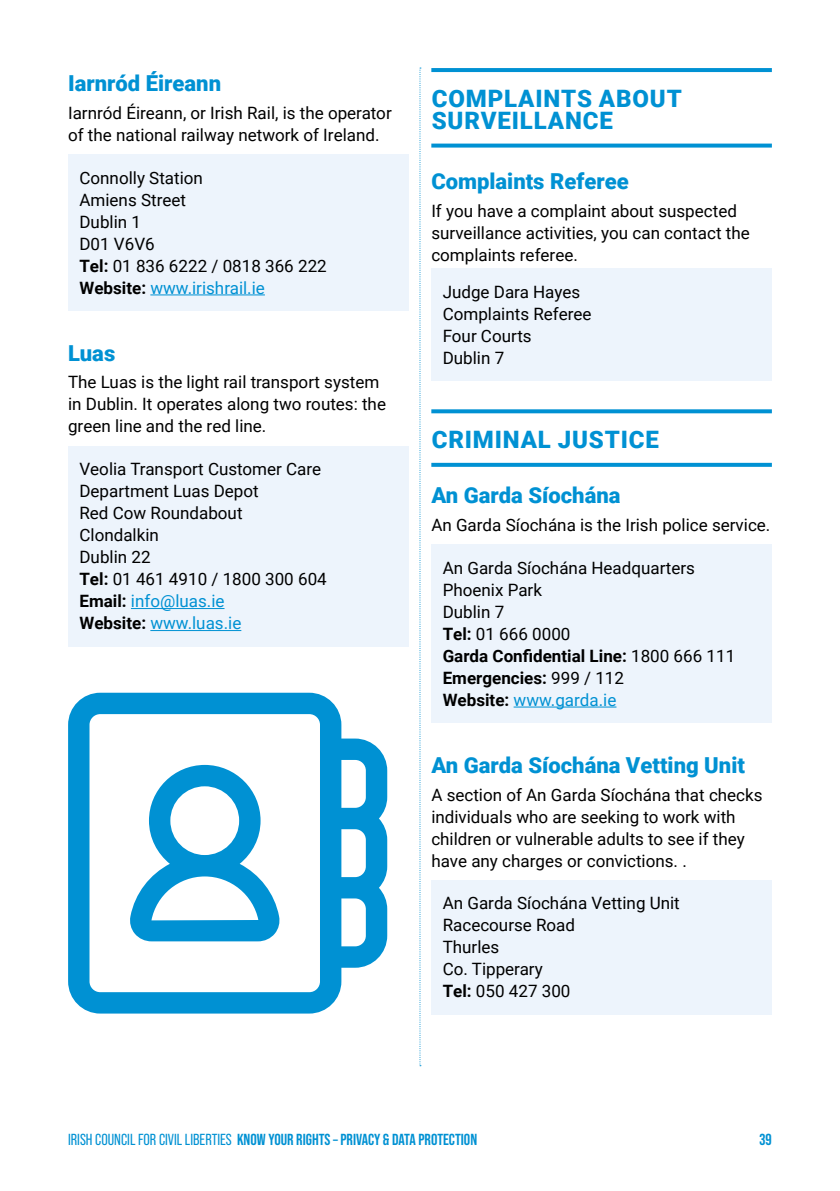
<style>
.page{position:relative;width:840px;height:1191px;background:#fff}
.page>*{position:absolute;margin:0;border:0;box-sizing:border-box;transform-origin:0 0}
.t1{font:900 24px/22px "Roboto";letter-spacing:.035em;color:#0091d3}
.t2{font:900 22px "Roboto";color:#0091d3}
.t3{font:17px/22px "Roboto";color:#000}
.t4{font:700 16px "Bebas Neue Pro";color:#0091d3}
.s1{font-weight:700}
.s2{color:#0091d3}
.s3{font-weight:400}
</style>
<div class="page">
<svg style="left:419px;top:68px;width:2px;height:998px"></svg>
<div style="left:68px;top:154px;width:340px;height:157px;background:#edf4fc"></div>
<hr style="left:150px;top:294px;width:115px;height:1px;background:#0091d3">
<div style="left:68px;top:446px;width:340px;height:200px;background:#edf4fc"></div>
<hr style="left:131px;top:608px;width:93px;height:1px;background:#0091d3">
<hr style="left:150px;top:630px;width:91px;height:1px;background:#0091d3">
<div style="left:431px;top:269px;width:340px;height:112px;background:#edf4fc"></div>
<div style="left:431px;top:544px;width:340px;height:179px;background:#edf4fc"></div>
<hr style="left:513px;top:706px;width:103px;height:1px;background:#0091d3">
<div style="left:431px;top:880px;width:340px;height:134px;background:#edf4fc"></div>
<svg style="left:431px;top:68px;width:340px;height:4px"></svg>
<svg style="left:431px;top:144px;width:340px;height:4px"></svg>
<svg style="left:431px;top:409px;width:340px;height:4px"></svg>
<svg style="left:431px;top:463px;width:340px;height:4px"></svg>
<svg style="left:68px;top:692px;width:319px;height:321px"></svg>
<p class="t2" style="left:68px;top:68px;width:154px">Iarnród Éireann</p>
<p class="t3" style="left:68px;top:101px;width:325px">Iarnród Éireann, or Irish Rail, is the operator of the national railway network of Ireland.</p>
<p class="t3" style="left:79px;top:166px;width:249px">Connolly Station<br>Amiens Street<br>Dublin 1<br>D01 V6V6<br><span class="s1">Tel:</span> 01 836 6222 / 0818 366 222<br><span class="s1">Website:</span> <span class="s2">www.irishrail.ie</span></p>
<p class="t2" style="left:68px;top:337px;width:49px">Luas</p>
<p class="t3" style="left:68px;top:371px;width:319px">The Luas is the light rail transport system in Dublin. It operates along two routes: the green line and the red line.</p>
<p class="t3" style="left:79px;top:457px;width:249px">Veolia Transport Customer Care<br>Department Luas Depot<br>Red Cow Roundabout<br>Clondalkin<br>Dublin 22<br><span class="s1">Tel:</span> 01 461 4910 / 1800 300 604<br><span class="s1">Email:</span> <span class="s2">info@luas.ie<br></span><span class="s1">Website:</span> <span class="s2">www.luas.ie</span></p>
<h1 class="t1" style="left:431px;top:86px;width:251px">COMPLAINTS ABOUT<br>SURVEILLANCE</h1>
<p class="t2" style="left:431px;top:166px;width:199px">Complaints Referee</p>
<p class="t3" style="left:431px;top:199px;width:320px">If you have a complaint about suspected surveillance activities, you can contact the complaints referee.</p>
<p class="t3" style="left:442px;top:280px;width:150px">Judge Dara Hayes<br>Complaints Referee<br>Four Courts<br>Dublin 7</p>
<h1 class="t1" style="left:431px;top:427px;width:228px">CRIMINAL JUSTICE</h1>
<p class="t2" style="left:431px;top:480px;width:190px">An Garda Síochána</p>
<p class="t3" style="left:431px;top:513px;width:340px">An Garda Síochána is the Irish police service.</p>
<p class="t3" style="left:442px;top:556px;width:294px">An Garda Síochána Headquarters<br>Phoenix Park<br>Dublin 7<br><span class="s1">Tel:</span> 01 666 0000<br><span class="s1">Garda Confidential Line:</span> 1800 666 111<br><span class="s1">Emergencies:</span> 999 / 112<br><span class="s1">Website:</span> <span class="s2">www.garda.ie</span></p>
<p class="t2" style="left:431px;top:749px;width:315px">An Garda Síochána Vetting Unit</p>
<p class="t3" style="left:431px;top:783px;width:332px">A section of An Garda Síochána that checks individuals who are seeking to work with children or vulnerable adults to see if they have any charges or convictions. .</p>
<p class="t3" style="left:442px;top:891px;width:238px">An Garda Síochána Vetting Unit<br>Racecourse Road<br>Thurles<br>Co. Tipperary<br><span class="s1">Tel:</span> 050 427 300</p>
<p class="t4" style="left:68px;top:1129px;width:410px"><span class="s3">IRISH COUNCIL FOR CIVIL LIBERTIES</span> KNOW YOUR RIGHTS – PRIVACY &amp; DATA PROTECTION</p>
<p class="t4" style="left:759px;top:1129px;width:14px">39</p>
</div>
